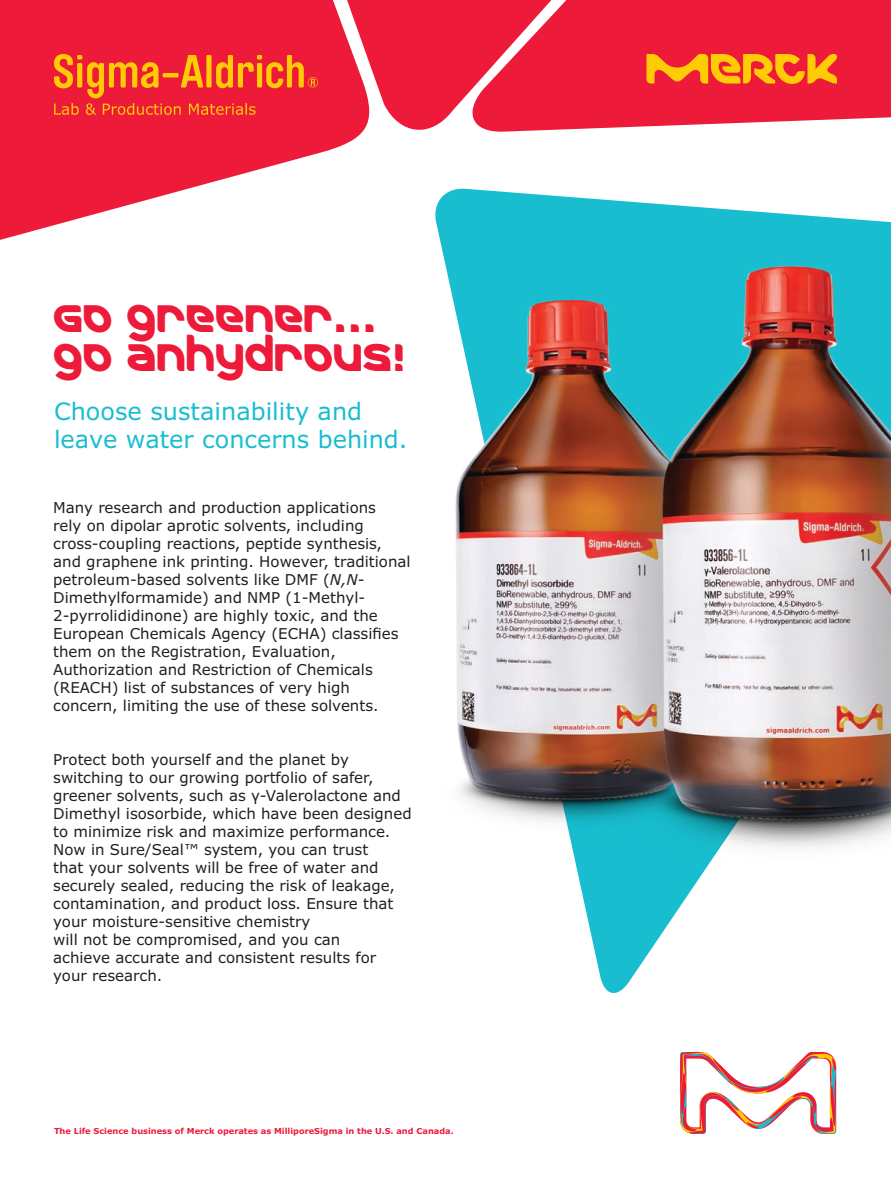
<style>
.page{position:relative;width:891px;height:1188px;background:#fff}
.page>*{position:absolute;margin:0;border:0;box-sizing:border-box;transform-origin:0 0}
.t1{font:39px/39px "Merck";color:#ed1a3a}
.t2{font:24px/28.5px "Verdana Pro";color:#18becf}
.t3{font:15px/18px "Verdana Pro";color:#231f20}
.t4{font:700 8.25px "Verdana Pro";color:#ed1a3a}
.s1{font-style:italic}
</style>
<div class="page">
<svg style="left:0;top:0;width:354px;height:240px;fill:#ed1a3a"></svg>
<svg style="left:882px;top:0;width:9px;height:118px"></svg>
<svg style="left:180px;top:0;width:702px;height:139px;fill:#ed1a3a"></svg>
<svg style="left:54px;top:54px;width:264px;height:61px"></svg>
<svg style="left:680px;top:1052px;width:156px;height:82px"></svg>
<svg style="left:439px;top:188px;width:207px;height:805px"></svg>
<img style="left:435px;top:201px;width:456px;height:756px">
<svg style="left:646px;top:54px;width:191px;height:30px"></svg>
<h1 class="t1" style="left:54px;top:299px;width:355px">Go greener... go anhydrous!</h1>
<h2 class="t2" style="left:54px;top:397px;width:355px">Choose sustainability and leave water concerns behind.</h2>
<p class="t3" style="left:53px;top:498px;width:359px">Many research and production applications<br>rely on dipolar aprotic solvents, including cross-coupling reactions, peptide synthesis, and graphene ink printing. However, traditional petroleum-based solvents like DMF (<span class="s1">N,N</span>-Dimethylformamide) and NMP (1-Methyl-2-pyrrolididinone) are highly toxic, and the European Chemicals Agency (ECHA) classifies them on the Registration, Evaluation, Authorization and Restriction of Chemicals (REACH) list of substances of very high concern, limiting the use of these solvents.</p>
<p class="t3" style="left:53px;top:750px;width:360px">Protect both yourself and the planet by switching to our growing portfolio of safer, greener solvents, such as γ-Valerolactone and Dimethyl isosorbide, which have been designed to minimize risk and maximize performance.<br>Now in Sure/Seal™ system, you can trust<br>that your solvents will be free of water and securely sealed, reducing the risk of leakage, contamination, and product loss. Ensure that your moisture-sensitive chemistry<br>will not be compromised, and you can<br>achieve accurate and consistent results for your research.</p>
<p class="t4" style="left:54px;top:1126px;width:401px">The Life Science business of Merck operates as MilliporeSigma in the U.S. and Canada.</p>
</div>
